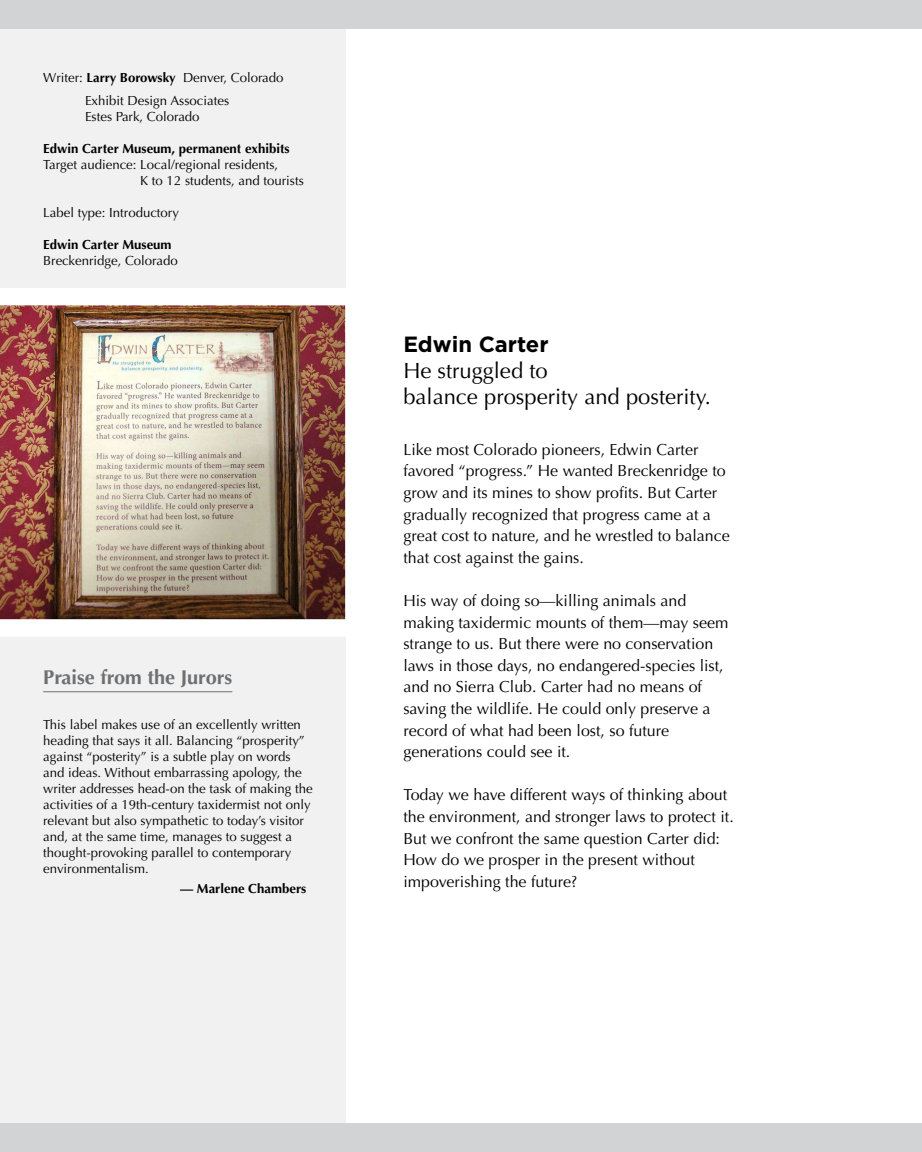
<style>
.page{position:relative;width:922px;height:1152px;background:#fff}
.page>*{position:absolute;margin:0;border:0;box-sizing:border-box;transform-origin:0 0}
.t1{font:22px/26.4px "Optima LT Std";color:#000}
.t2{font:700 20px "Optima LT Std";color:#6d6f71}
.t3{font:16px/21.6px "Optima LT Std";color:#000}
.t4{font:13.2px/16px "Optima LT Std";color:#000}
.t5{font:700 13.2px "Optima LT Std";color:#000}
.s1{font-weight:700}
.s2{font-family:"Gotham";font-weight:700}
</style>
<div class="page">
<div style="left:0;top:10px;width:346px;height:1132px;background:#f1f1f2"></div>
<div style="left:0;top:0;width:922px;height:29px;background:#d1d3d4"></div>
<div style="left:0;top:1123px;width:922px;height:29px;background:#d1d3d4"></div>
<img style="left:0;top:288px;width:346px;height:348px">
<hr style="left:43px;top:691px;width:189px;height:1px;background:#6d6f71">
<p class="t4" style="left:85px;top:66px;width:200px;line-height:23.2px;text-indent:-42px">Writer: <span class="s1">Larry Borowsky</span> Denver, Colorado<br>Exhibit Design Associates</p>
<p class="t4" style="left:85px;top:109px;width:116px">Estes Park, Colorado</p>
<p class="t5" style="left:43px;top:141px;width:248px">Edwin Carter Museum, permanent exhibits</p>
<p class="t4" style="left:43px;top:157px;width:236px">Target audience: Local/regional residents,</p>
<p class="t4" style="left:140px;top:173px;width:165px">K to 12 students, and tourists</p>
<p class="t4" style="left:43px;top:205px;width:137px">Label type: Introductory</p>
<p class="t4" style="left:43px;top:237px;width:136px"><span class="s1">Edwin Carter Museum<br></span>Breckenridge, Colorado</p>
<p class="t2" style="left:43px;top:666px;width:191px">Praise from the Jurors</p>
<p class="t4" style="left:43px;top:717px;width:271px">This label makes use of an excellently written heading that says it all. Balancing “prosperity” against “posterity” is a subtle play on words and ideas. Without embarrassing apology, the writer addresses head-on the task of making the activities of a 19th-century taxidermist not only relevant but also sympathetic to today’s visitor and, at the same time, manages to suggest a thought-provoking parallel to contemporary environmentalism.</p>
<p class="t5" style="left:180px;top:880px;width:128px">— Marlene Chambers</p>
<p class="t1" style="left:403px;top:331px;width:309px"><span class="s2">Edwin Carter<br></span>He struggled to<br>balance prosperity and posterity.</p>
<p class="t3" style="left:403px;top:439px;width:328px">Like most Colorado pioneers, Edwin Carter favored “progress.” He wanted Breckenridge to grow and its mines to show profits. But Carter gradually recognized that progress came at a great cost to nature, and he wrestled to balance that cost against the gains.</p>
<p class="t3" style="left:403px;top:590px;width:326px">His way of doing so—killing animals and making taxidermic mounts of them—may seem strange to us. But there were no conservation laws in those days, no endangered-species list, and no Sierra Club. Carter had no means of saving the wildlife. He could only preserve a record of what had been lost, so future generations could see it.</p>
<p class="t3" style="left:403px;top:784px;width:332px">Today we have different ways of thinking about the environment, and stronger laws to protect it.<br>But we confront the same question Carter did:<br>How do we prosper in the present without impoverishing the future?</p>
</div>
